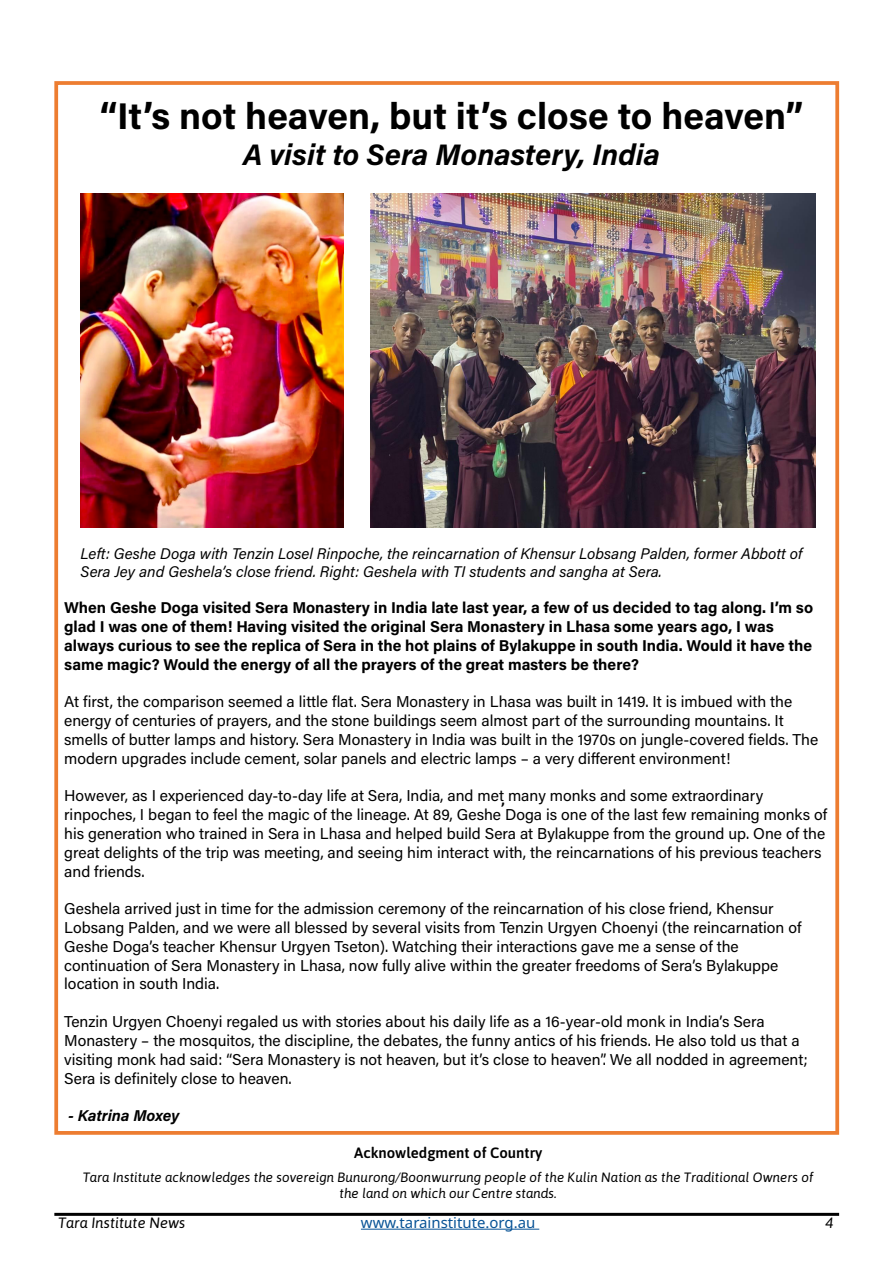
<style>
.page{position:relative;width:893px;height:1263px;background:#fff}
.page>*{position:absolute;margin:0;border:0;box-sizing:border-box;transform-origin:0 0}
.t1{font:700 37.2px "Acumin Pro";color:#000}
.t2{font:italic 700 29.7px "Acumin Pro";color:#000}
.t3{font:600 16.5px "Asap";color:#000}
.t4{font:15.75px/18.8px "Acumin Pro";color:#000}
.t5{font:700 15.75px/18.8px "Acumin Pro";color:#000}
.t6{font:italic 700 15.75px "Acumin Pro";letter-spacing:-.005em;color:#000}
.t7{font:italic 15.45px/18.5px "Acumin Pro";color:#000}
.t8{font:15px "Noto Sans";color:#085396}
.t9{font:600 15px "Asap";color:#000}
.t10{font:italic 15px "Asap";color:#000}
.t11{font:italic 13.5px/15.5px "Asap";color:#000;text-align:center}
</style>
<div class="page">
<hr style="left:361px;top:1229px;width:178px;height:1px;background:#085396">
<hr style="left:54px;top:1213px;width:785px;height:3px;background:#000">
<div style="left:54px;top:81px;width:785px;height:1054px;border:4px solid #ed7d31"></div>
<img style="left:81px;top:193px;width:262px;height:334px">
<img style="left:370px;top:193px;width:445px;height:334px">
<h1 class="t1" style="left:100px;top:90px;width:705px">“It’s not heaven, but it’s close to heaven”</h1>
<h2 class="t2" style="left:243px;top:133px;width:418px">A visit to Sera Monastery, India</h2>
<p class="t7" style="left:81px;top:543px;width:723px">Left: Geshe Doga with Tenzin Losel Rinpoche, the reincarnation of Khensur Lobsang Palden, former Abbott of<br>Sera Jey and Geshela’s close friend. Right: Geshela with TI students and sangha at Sera.</p>
<p class="t5" style="left:64px;top:597px;width:750px">When Geshe Doga visited Sera Monastery in India late last year, a few of us decided to tag along. I’m so glad I was one of them! Having visited the original Sera Monastery in Lhasa some years ago, I was always curious to see the replica of Sera in the hot plains of Bylakuppe in south India. Would it have the same magic? Would the energy of all the prayers of the great masters be there?</p>
<p class="t4" style="left:64px;top:692px;width:756px">At first, the comparison seemed a little flat. Sera Monastery in Lhasa was built in 1419. It is imbued with the energy of centuries of prayers, and the stone buildings seem almost part of the surrounding mountains. It smells of butter lamps and history. Sera Monastery in India was built in the 1970s on jungle-covered fields. The modern upgrades include cement, solar panels and electric lamps – a very different environment!</p>
<p class="t4" style="left:64px;top:786px;width:765px">However, as I experienced day-to-day life at Sera, India, and met many monks and some extraordinary rinpoches, I began to feel the magic of the lineage. At 89, Geshe Doga is one of the last few remaining monks of his generation who trained in Sera in Lhasa and helped build Sera at Bylakuppe from the ground up. One of the great delights of the trip was meeting, and seeing him interact with, the reincarnations of his previous teachers and friends.</p>
<p class="t4" style="left:64px;top:899px;width:739px">Geshela arrived just in time for the admission ceremony of the reincarnation of his close friend, Khensur Lobsang Palden, and we were all blessed by several visits from Tenzin Urgyen Choenyi (the reincarnation of Geshe Doga’s teacher Khensur Urgyen Tseton). Watching their interactions gave me a sense of the continuation of Sera Monastery in Lhasa, now fully alive within the greater freedoms of Sera’s Bylakuppe location in south India.</p>
<p class="t4" style="left:64px;top:1011px;width:745px">Tenzin Urgyen Choenyi regaled us with stories about his daily life as a 16-year-old monk in India’s Sera Monastery – the mosquitos, the discipline, the debates, the funny antics of his friends. He also told us that a visiting monk had said: “Sera Monastery is not heaven, but it’s close to heaven”. We all nodded in agreement; Sera is definitely close to heaven.</p>
<p class="t6" style="left:68px;top:1104px;width:113px">- Katrina Moxey</p>
<p class="t3" style="left:501px;top:797px;width:5px">’</p>
<p class="t9" style="left:354px;top:1142px;width:190px">Acknowledgment of Country</p>
<p class="t11" style="left:83px;top:1169px;width:732px">Tara Institute acknowledges the sovereign Bunurong/Boonwurrung people of the Kulin Nation as the Traditional Owners of the land on which our Centre stands.</p>
<p class="t10" style="left:58px;top:1212px;width:129px">Tara Institute News</p>
<p class="t8" style="left:361px;top:1212px;width:176px">www.tarainstitute.org.au</p>
<p class="t10" style="left:826px;top:1212px;width:9px">4</p>
</div>
